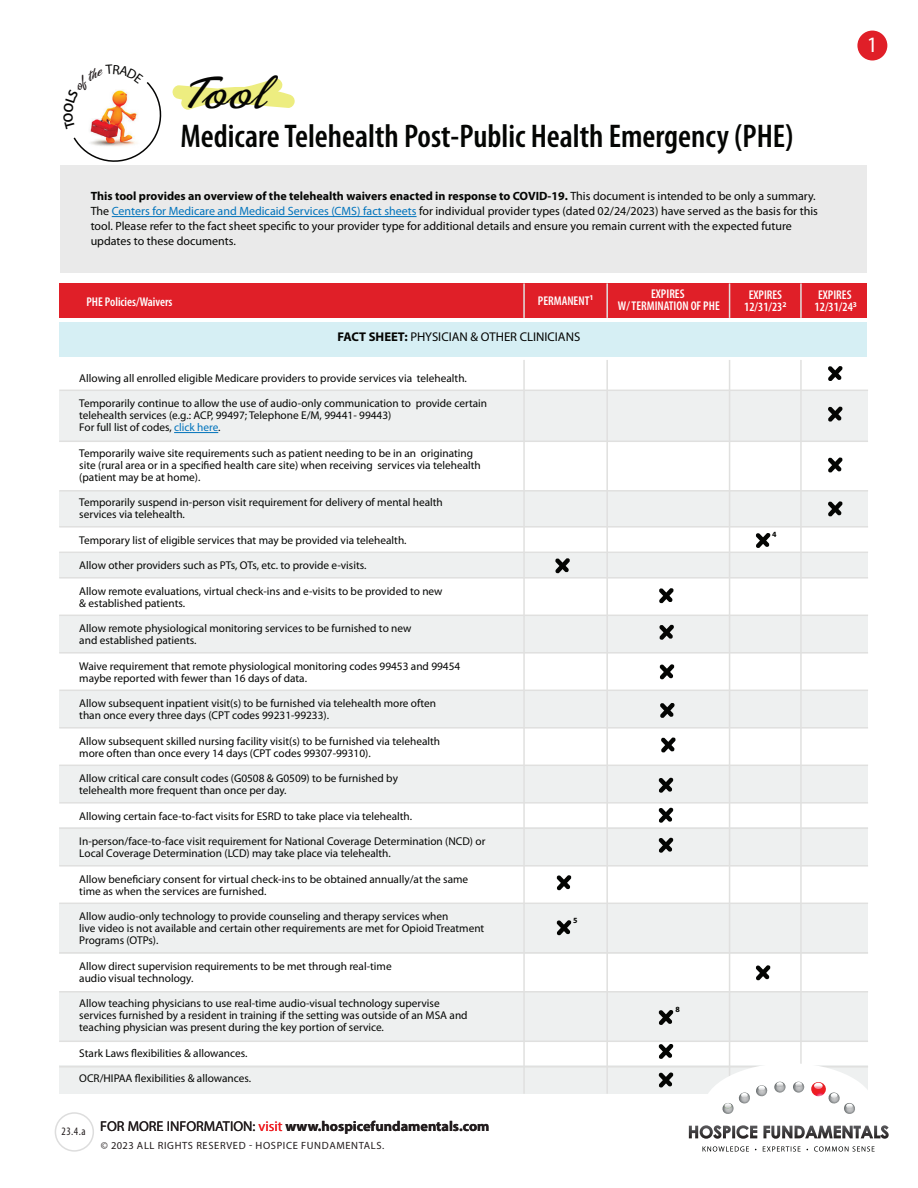
<style>
.page{position:relative;width:918px;height:1188px;background:#fff}
.page>*{position:absolute;margin:0;border:0;box-sizing:border-box;transform-origin:0 0}
.t1{font:48.45px "Phoenix Script FLF";color:#050504}
.t2{font:600 condensed 33px "Myriad Pro";color:#040503}
.t3{font:22.05px "Myriad Pro";color:#fff}
.t4{font:700 14.25px "Myriad Pro";color:#221c1d}
.t5{font:600 condensed 12.75px/12px "Myriad Pro";color:#fff;text-align:center}
.t6{font:12.75px "Myriad Pro";color:#040503}
.t7{font:12px/15px "Myriad Pro";color:#040503}
.t8{font:condensed 11.4px "Myriad Pro";color:#221c1d}
.t9{font:11.25px/12px "Myriad Pro";color:#040503}
.t10{font:10.5px "Myriad Pro";letter-spacing:.06em;color:#221c1d}
.t11{font:700 7.95px "Myriad Pro";color:#040503}
.t12{font:700 7.35px "Myriad Pro";color:#fff}
.s1{font-weight:700}
.s2{color:#0073bc}
.s3{font-weight:400}
.s4{font-weight:400;color:#ee1d23}
</style>
<div class="page">
<div style="left:60px;top:391px;width:808px;height:50px;background:#eef0f0"></div>
<div style="left:60px;top:491px;width:808px;height:36px;background:#eef0f0"></div>
<div style="left:60px;top:552px;width:808px;height:26px;background:#eef0f0"></div>
<div style="left:60px;top:615px;width:808px;height:38px;background:#eef0f0"></div>
<div style="left:60px;top:691px;width:808px;height:37px;background:#eef0f0"></div>
<div style="left:60px;top:765px;width:808px;height:37px;background:#eef0f0"></div>
<div style="left:60px;top:828px;width:808px;height:38px;background:#eef0f0"></div>
<div style="left:60px;top:903px;width:808px;height:50px;background:#eef0f0"></div>
<div style="left:60px;top:991px;width:808px;height:51px;background:#eef0f0"></div>
<div style="left:60px;top:1065px;width:808px;height:28px;background:#eef0f0"></div>
<hr style="left:729px;top:360px;width:1px;height:742px;background:#e0e0df">
<hr style="left:606px;top:360px;width:2px;height:734px;background:#e0e0df">
<hr style="left:523px;top:360px;width:2px;height:734px;background:#e0e0df">
<hr style="left:59px;top:390px;width:809px;height:1px;background:#e0e0df">
<hr style="left:59px;top:441px;width:809px;height:1px;background:#e0e0df">
<hr style="left:59px;top:490px;width:809px;height:2px;background:#e0e0df">
<hr style="left:59px;top:526px;width:809px;height:2px;background:#e0e0df">
<hr style="left:59px;top:552px;width:809px;height:1px;background:#e0e0df">
<hr style="left:59px;top:577px;width:809px;height:2px;background:#e0e0df">
<hr style="left:59px;top:615px;width:809px;height:1px;background:#e0e0df">
<hr style="left:59px;top:652px;width:809px;height:2px;background:#e0e0df">
<hr style="left:59px;top:690px;width:809px;height:1px;background:#e0e0df">
<hr style="left:59px;top:727px;width:809px;height:2px;background:#e0e0df">
<hr style="left:59px;top:765px;width:809px;height:1px;background:#e0e0df">
<hr style="left:59px;top:802px;width:809px;height:2px;background:#e0e0df">
<hr style="left:59px;top:828px;width:809px;height:1px;background:#e0e0df">
<hr style="left:59px;top:865px;width:809px;height:2px;background:#e0e0df">
<hr style="left:59px;top:903px;width:809px;height:1px;background:#e0e0df">
<hr style="left:59px;top:952px;width:809px;height:2px;background:#e0e0df">
<hr style="left:59px;top:991px;width:809px;height:2px;background:#e0e0df">
<hr style="left:59px;top:1041px;width:809px;height:1px;background:#e0e0df">
<hr style="left:59px;top:1066px;width:809px;height:2px;background:#e0e0df">
<hr style="left:800px;top:360px;width:2px;height:742px;background:#e0e0df">
<div style="left:60px;top:166px;width:807px;height:107px;background:#eaeaea"></div>
<hr style="left:112px;top:216px;width:305px;height:1px;background:#0073bc">
<div style="left:703px;top:1063px;width:172px;height:90px;background:#fff;border-radius:50%"></div>
<svg style="left:700px;top:1125px;width:189px;height:14px"></svg>
<svg style="left:722px;top:1085px;width:46px;height:29px"></svg>
<svg style="left:774px;top:1082px;width:12px;height:11px"></svg>
<svg style="left:793px;top:1082px;width:12px;height:11px"></svg>
<svg style="left:811px;top:1082px;width:44px;height:32px"></svg>
<svg style="left:703px;top:1146px;width:172px;height:6px"></svg>
<div style="left:55px;top:1112px;width:39px;height:40px;border:2px solid #ddd;border-radius:50%"></div>
<div style="left:857px;top:31px;width:30px;height:29px;background:#e01f28;border-radius:50%"></div>
<div style="left:60px;top:283px;width:807px;height:35px;background:#e01f28"></div>
<hr style="left:729px;top:283px;width:1px;height:35px;background:#e0e0df">
<hr style="left:606px;top:283px;width:2px;height:35px;background:#e0e0df">
<hr style="left:523px;top:283px;width:2px;height:35px;background:#e0e0df">
<hr style="left:800px;top:283px;width:2px;height:35px;background:#e0e0df">
<hr style="left:174px;top:432px;width:44px;height:1px;background:#0073bc">
<div style="left:60px;top:322px;width:807px;height:35px;background:#d6eff4"></div>
<svg style="left:828px;top:366px;width:15px;height:15px"></svg>
<svg style="left:828px;top:406px;width:15px;height:16px"></svg>
<svg style="left:828px;top:457px;width:15px;height:16px"></svg>
<svg style="left:828px;top:501px;width:15px;height:16px"></svg>
<svg style="left:756px;top:533px;width:15px;height:15px"></svg>
<svg style="left:756px;top:965px;width:15px;height:16px"></svg>
<svg style="left:555px;top:558px;width:15px;height:16px"></svg>
<svg style="left:659px;top:588px;width:15px;height:16px"></svg>
<svg style="left:659px;top:624px;width:15px;height:16px"></svg>
<svg style="left:660px;top:664px;width:15px;height:16px"></svg>
<svg style="left:660px;top:703px;width:15px;height:15px"></svg>
<svg style="left:661px;top:737px;width:15px;height:16px"></svg>
<svg style="left:659px;top:777px;width:15px;height:16px"></svg>
<svg style="left:659px;top:807px;width:15px;height:16px"></svg>
<svg style="left:659px;top:837px;width:15px;height:16px"></svg>
<svg style="left:659px;top:1010px;width:15px;height:15px"></svg>
<svg style="left:659px;top:1044px;width:15px;height:15px"></svg>
<svg style="left:659px;top:1072px;width:15px;height:16px"></svg>
<svg style="left:557px;top:875px;width:15px;height:16px"></svg>
<svg style="left:557px;top:920px;width:15px;height:16px"></svg>
<svg style="left:63px;top:78px;width:232px;height:88px"></svg>
<h1 class="t1" style="left:180px;top:68px;width:88px">Tool</h1>
<h2 class="t2" style="left:180px;top:118px;width:615px">Medicare Telehealth Post-Public Health Emergency (PHE)</h2>
<p class="t7" style="left:91px;top:189px;width:729px"><span class="s1">This tool provides an overview of the telehealth waivers enacted in response to COVID-19.</span> This document is intended to be only a summary.<br>The <span class="s2">Centers for Medicare and Medicaid Services (CMS) fact sheets</span> for individual provider types (dated 02/24/2023) have served as the basis for this tool. Please refer to the fact sheet specific to your provider type for additional details and ensure you remain current with the expected future updates to these documents.</p>
<h3 class="t3" style="left:867px;top:32px;width:13px">1</h3>
<p class="t5" style="left:86px;top:296px;width:87px">PHE Policies/Waivers</p>
<p class="t5" style="left:618px;top:288px;width:103px">EXPIRES<br>W/ TERMINATION OF PHE</p>
<p class="t5" style="left:744px;top:289px;width:44px">EXPIRES<br>12/31/23<sup>2</sup></p>
<p class="t5" style="left:815px;top:289px;width:40px;text-align:left">EXPIRES<br>12/31/24</p>
<p class="t12" style="left:589px;top:294px;width:6px">1</p>
<p class="t5" style="left:538px;top:295px;width:53px">PERMANENT</p>
<p class="t12" style="left:853px;top:300px;width:6px">3</p>
<p class="t6" style="left:338px;top:330px;width:244px"><span class="s1">FACT SHEET:</span> PHYSICIAN &amp; OTHER CLINICIANS</p>
<p class="t9" style="left:79px;top:372px;width:389px">Allowing all enrolled eligible Medicare providers to provide services via telehealth.</p>
<p class="t9" style="left:79px;top:398px;width:409px">Temporarily continue to allow the use of audio-only communication to provide certain telehealth services (e.g.: ACP, 99497; Telephone E/M, 99441- 99443)<br>For full list of codes, <span class="s2">click here</span>.</p>
<p class="t9" style="left:79px;top:447px;width:403px">Temporarily waive site requirements such as patient needing to be in an originating site (rural area or in a specified health care site) when receiving services via telehealth (patient may be at home).</p>
<p class="t9" style="left:79px;top:497px;width:365px">Temporarily suspend in-person visit requirement for delivery of mental health services via telehealth.</p>
<p class="t9" style="left:79px;top:534px;width:329px">Temporary list of eligible services that may be provided via telehealth.</p>
<p class="t9" style="left:79px;top:560px;width:289px">Allow other providers such as PTs, OTs, etc. to provide e-visits.</p>
<p class="t9" style="left:79px;top:585px;width:365px">Allow remote evaluations, virtual check-ins and e-visits to be provided to new &amp; established patients.</p>
<p class="t9" style="left:79px;top:623px;width:334px">Allow remote physiological monitoring services to be furnished to new and established patients.</p>
<p class="t9" style="left:79px;top:660px;width:383px">Waive requirement that remote physiological monitoring codes 99453 and 99454 maybe reported with fewer than 16 days of data.</p>
<p class="t9" style="left:79px;top:698px;width:358px">Allow subsequent inpatient visit(s) to be furnished via telehealth more often than once every three days (CPT codes 99231-99233).</p>
<p class="t9" style="left:79px;top:735px;width:362px">Allow subsequent skilled nursing facility visit(s) to be furnished via telehealth more often than once every 14 days (CPT codes 99307-99310).</p>
<p class="t9" style="left:79px;top:773px;width:320px">Allow critical care consult codes (G0508 &amp; G0509) to be furnished by telehealth more frequent than once per day.</p>
<p class="t9" style="left:79px;top:810px;width:334px">Allowing certain face-to-fact visits for ESRD to take place via telehealth.</p>
<p class="t9" style="left:79px;top:836px;width:408px">In-person/face-to-face visit requirement for National Coverage Determination (NCD) or<br>Local Coverage Determination (LCD) may take place via telehealth.</p>
<p class="t9" style="left:79px;top:873px;width:390px">Allow beneficiary consent for virtual check-ins to be obtained annually/at the same time as when the services are furnished.</p>
<p class="t9" style="left:79px;top:911px;width:407px">Allow audio-only technology to provide counseling and therapy services when<br>live video is not available and certain other requirements are met for Opioid Treatment<br>Programs (OTPs).</p>
<p class="t9" style="left:79px;top:960px;width:314px">Allow direct supervision requirements to be met through real-time audio visual technology.</p>
<p class="t9" style="left:79px;top:998px;width:390px">Allow teaching physicians to use real-time audio-visual technology supervise services furnished by a resident in training if the setting was outside of an MSA and teaching physician was present during the key portion of service.</p>
<p class="t9" style="left:79px;top:1047px;width:170px">Stark Laws flexibilities &amp; allowances.</p>
<p class="t9" style="left:79px;top:1073px;width:173px">OCR/HIPAA flexibilities &amp; allowances.</p>
<p class="t8" style="left:62px;top:1125px;width:25px">23.4.a</p>
<p class="t4" style="left:100px;top:1119px;width:391px"><span class="s3">FOR MORE INFORMATION:</span> <span class="s4">visit</span> www.hospicefundamentals.com</p>
<p class="t10" style="left:101px;top:1139px;width:285px">© 2023 ALL RIGHTS RESERVED HOSPICE FUNDAMENTALS.</p>
<p class="t11" style="left:573px;top:916px;width:6px">5</p>
<p class="t11" style="left:772px;top:530px;width:6px">4</p>
<p class="t11" style="left:676px;top:1005px;width:6px">8</p>
</div>
